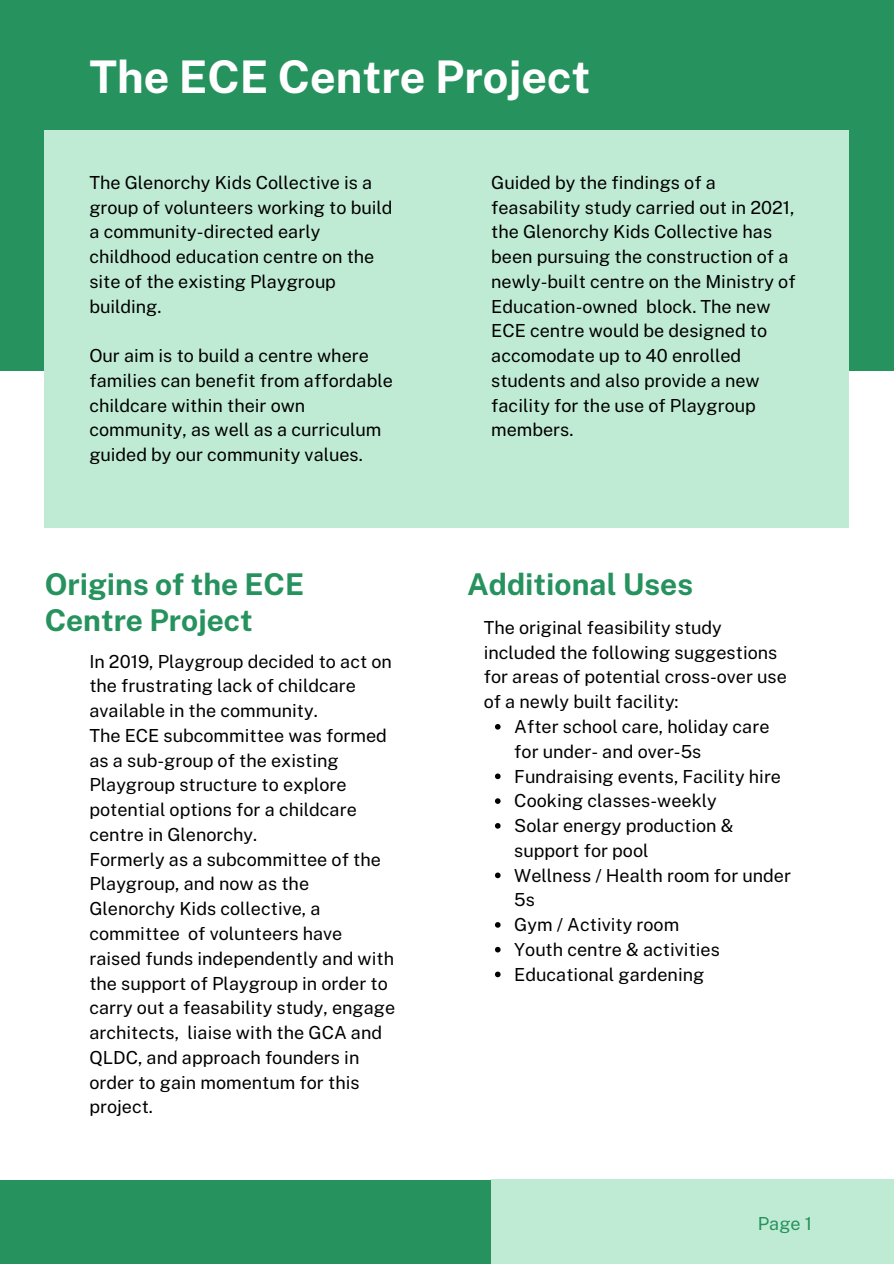
<style>
.page{position:relative;width:894px;height:1264px;background:#fff}
.page>*{position:absolute;margin:0;border:0;box-sizing:border-box;transform-origin:0 0}
.t1{font:700 45px "Public Sans";color:#fff}
.t2{font:700 30px/36px "Public Sans";color:#26925e}
.t3{font:18px/24.8px "Public Sans";color:#000}
.t4{font:18px "Public Sans";color:#26925e}
</style>
<div class="page">
<div style="left:0;top:1179px;width:491px;height:84px;background:#26925e"></div>
<div style="left:491px;top:1179px;width:402px;height:84px;background:#bfebd4"></div>
<div style="left:0;top:0;width:893px;height:371px;background:#26925e"></div>
<div style="left:45px;top:130px;width:803px;height:397px;background:#bfebd4"></div>
<svg style="left:495px;top:724px;width:5px;height:5px"></svg>
<svg style="left:495px;top:773px;width:5px;height:6px"></svg>
<svg style="left:495px;top:798px;width:5px;height:6px"></svg>
<svg style="left:495px;top:823px;width:5px;height:5px"></svg>
<svg style="left:495px;top:872px;width:5px;height:6px"></svg>
<svg style="left:495px;top:922px;width:5px;height:5px"></svg>
<svg style="left:495px;top:946px;width:5px;height:6px"></svg>
<svg style="left:495px;top:971px;width:5px;height:6px"></svg>
<h1 class="t1" style="left:89px;top:50px;width:502px">The ECE Centre Project</h1>
<p class="t3" style="left:89px;top:170px;width:304px">The Glenorchy Kids Collective is a group of volunteers working to build a community-directed early childhood education centre on the site of the existing Playgroup building.</p>
<p class="t3" style="left:89px;top:343px;width:305px">Our aim is to build a centre where families can benefit from affordable childcare within their own community, as well as a curriculum guided by our community values.</p>
<p class="t3" style="left:491px;top:170px;width:306px">Guided by the findings of a feasability study carried out in 2021, the Glenorchy Kids Collective has been pursuing the construction of a newly-built centre on the Ministry of<br>Education-owned block. The new<br>ECE centre would be designed to accomodate up to 40 enrolled students and also provide a new facility for the use of Playgroup members.</p>
<p class="t2" style="left:45px;top:565px;width:261px">Origins of the ECE<br>Centre Project</p>
<p class="t2" style="left:467px;top:565px;width:227px">Additional Uses</p>
<p class="t3" style="left:483px;top:615px;width:304px">The original feasibility study included the following suggestions for areas of potential cross-over use of a newly built facility:</p>
<h2 class="t3" style="left:514px;top:714px;width:257px">After school care, holiday care for under- and over-5s</h2>
<p class="t3" style="left:514px;top:763px;width:268px">Fundraising events, Facility hire</p>
<p class="t3" style="left:514px;top:788px;width:204px">Cooking classes-weekly</p>
<p class="t3" style="left:514px;top:813px;width:221px">Solar energy production &amp; support for pool</p>
<p class="t3" style="left:514px;top:862px;width:278px">Wellness / Health room for under<br>5s</p>
<p class="t3" style="left:514px;top:912px;width:166px">Gym / Activity room</p>
<p class="t3" style="left:514px;top:936px;width:207px">Youth centre &amp; activities</p>
<p class="t3" style="left:514px;top:961px;width:191px">Educational gardening</p>
<h2 class="t3" style="left:89px;top:648px;width:304px">In 2019, Playgroup decided to act on the frustrating lack of childcare available in the community.</h2>
<p class="t3" style="left:89px;top:723px;width:299px">The ECE subcommittee was formed as a sub-group of the existing<br>Playgroup structure to explore potential options for a childcare centre in Glenorchy.</p>
<p class="t3" style="left:89px;top:846px;width:307px">Formerly as a subcommittee of the<br>Playgroup, and now as the<br>Glenorchy Kids collective, a committee of volunteers have raised funds independently and with the support of Playgroup in order to carry out a feasability study, engage architects, liaise with the GCA and<br>QLDC, and approach founders in order to gain momentum for this project.</p>
<p class="t4" style="left:757px;top:1212px;width:56px">Page 1</p>
</div>
